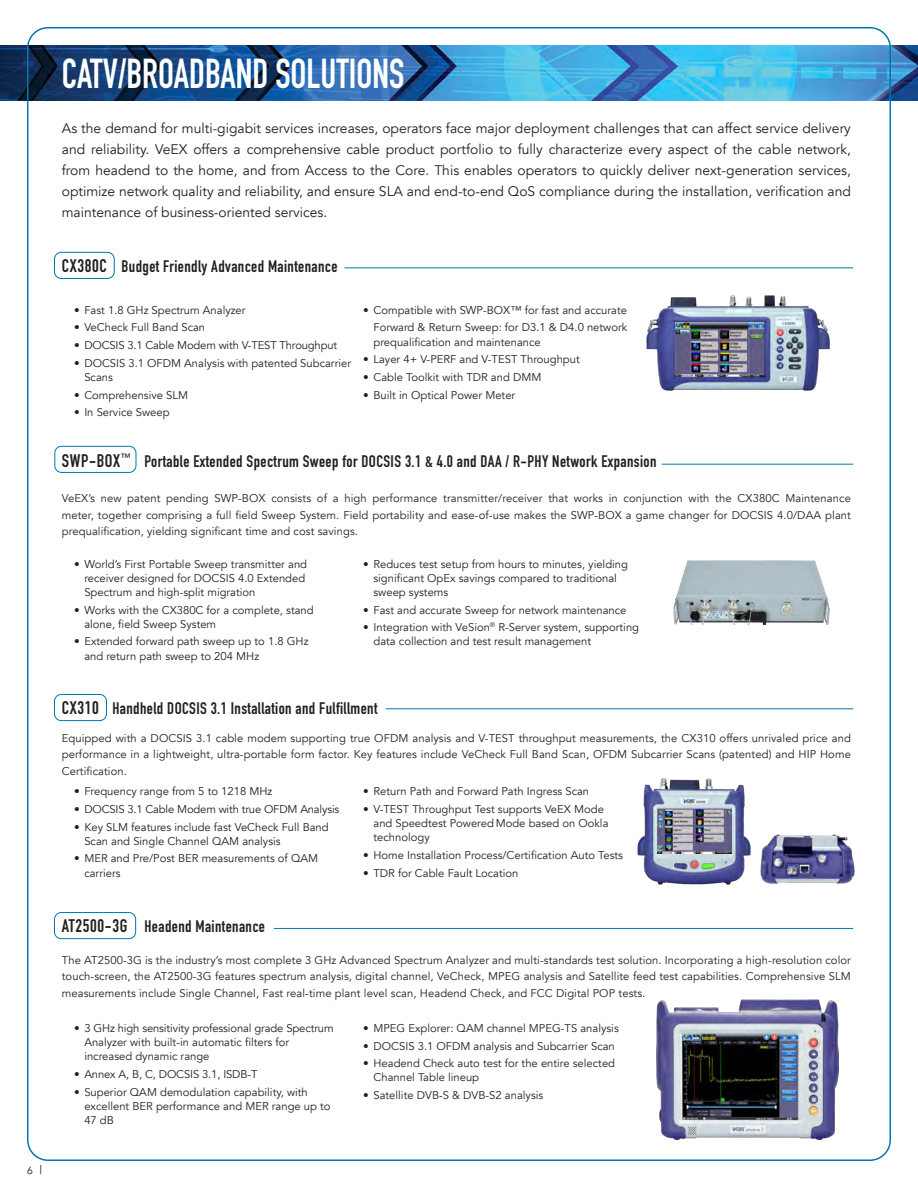
<style>
.page{position:relative;width:918px;height:1188px;background:#fff}
.page>*{position:absolute;margin:0;border:0;box-sizing:border-box;transform-origin:0 0}
.t1{font:700 41.25px "DIN Condensed";color:#fff;scale:.91 1}
.DIN_CONDENSED_callou{font:700 18px "DIN Condensed";letter-spacing:.035em;color:#231f20}
.DIN_Condensed_Subhea{font:700 16.5px "DIN Condensed";letter-spacing:.025em;color:#231f20}
.Avenir_Book_-Section{font:13.8px/21px "Avenir";color:#231f20;text-align:justify}
.Bullets_Avenir_7{font:11.25px/14.1px "Avenir";color:#231f20}
.Avenir_7{font:11.25px/16.5px "Avenir";letter-spacing:.005em;color:#231f20;text-align:justify}
.t2{font:10.5px "Avenir";color:#231f20}
.DIN_CONDENSED_callou-2{font:700 10.5px "DIN Condensed";color:#231f20}
.s1{font-size:12px}
</style>
<div class="page">
<img style="left:0;top:46px;width:918px;height:55px">
<div style="left:54px;top:912px;width:82px;height:27px;border:1px solid #0177ae;border-radius:7px"></div>
<hr style="left:274px;top:928px;width:579px;height:1px;background:#0177ae">
<img style="left:657px;top:1000px;width:182px;height:139px">
<img style="left:761px;top:835px;width:94px;height:48px">
<div style="left:54px;top:694px;width:53px;height:27px;border:1px solid #0177ae;border-radius:7px"></div>
<hr style="left:386px;top:708px;width:467px;height:1px;background:#0177ae">
<img style="left:637px;top:778px;width:113px;height:106px">
<img style="left:657px;top:808px;width:74px;height:45px">
<img style="left:674px;top:561px;width:156px;height:64px">
<div style="left:54px;top:446px;width:82px;height:27px;border:1px solid #0177ae;border-radius:7px"></div>
<hr style="left:662px;top:464px;width:191px;height:1px;background:#0177ae">
<div style="left:54px;top:252px;width:61px;height:27px;border:1px solid #0177ae;border-radius:7px"></div>
<hr style="left:345px;top:267px;width:508px;height:1px;background:#0177ae">
<img style="left:646px;top:296px;width:183px;height:94px">
<p class="t2" style="left:27px;top:1164px;width:17px">6 <span class="s1">|</span></p>
<p class="t1" style="left:62px;top:46px;width:378px">CATV/BROADBAND SOLUTIONS</p>
<p class="Avenir_Book_-Section" style="left:62px;top:118px;width:791px">As the demand for multi-gigabit services increases, operators face major deployment challenges that can affect service delivery and reliability. VeEX offers a comprehensive cable product portfolio to fully characterize every aspect of the cable network, from headend to the home, and from Access to the Core. This enables operators to quickly deliver next-generation services, optimize network quality and reliability, and ensure SLA and end-to-end QoS compliance during the installation, verification and maintenance of business-oriented services.</p>
<p class="DIN_CONDENSED_callou" style="left:62px;top:253px;width:46px">CX380C</p>
<p class="DIN_Condensed_Subhea" style="left:122px;top:255px;width:218px">Budget Friendly Advanced Maintenance</p>
<p class="Bullets_Avenir_7" style="left:74px;top:303px;width:173px">• Fast 1.8 GHz Spectrum Analyzer</p>
<p class="Bullets_Avenir_7" style="left:74px;top:321px;width:133px">• VeCheck Full Band Scan</p>
<p class="Bullets_Avenir_7" style="left:74px;top:338px;width:265px">• DOCSIS 3.1 Cable Modem with V-TEST Throughput</p>
<p class="Bullets_Avenir_7" style="left:84px;top:356px;width:268px;text-indent:-10px">• DOCSIS 3.1 OFDM Analysis with patented Subcarrier<br>Scans</p>
<p class="Bullets_Avenir_7" style="left:74px;top:388px;width:116px">• Comprehensive SLM</p>
<p class="Bullets_Avenir_7" style="left:74px;top:405px;width:97px">• In Service Sweep</p>
<p class="Bullets_Avenir_7" style="left:363px;top:303px;width:265px">• Compatible with SWP-BOX™ for fast and accurate</p>
<p class="Bullets_Avenir_7" style="left:374px;top:321px;width:255px">Forward &amp; Return Sweep: for D3.1 &amp; D4.0 network prequalification and maintenance</p>
<p class="Bullets_Avenir_7" style="left:363px;top:353px;width:218px">• Layer 4+ V-PERF and V-TEST Throughput</p>
<p class="Bullets_Avenir_7" style="left:363px;top:370px;width:180px">• Cable Toolkit with TDR and DMM</p>
<p class="Bullets_Avenir_7" style="left:363px;top:388px;width:154px">• Built in Optical Power Meter</p>
<p class="DIN_CONDENSED_callou-2" style="left:121px;top:450px;width:12px">™</p>
<p class="DIN_CONDENSED_callou" style="left:62px;top:448px;width:60px">SWP-BOX</p>
<p class="DIN_Condensed_Subhea" style="left:144px;top:450px;width:514px">Portable Extended Spectrum Sweep for DOCSIS 3.1 &amp; 4.0 and DAA / R-PHY Network Expansion</p>
<p class="Avenir_7" style="left:62px;top:490px;width:791px">VeEX’s new patent pending SWP-BOX consists of a high performance transmitter/receiver that works in conjunction with the CX380C Maintenance meter, together comprising a full field Sweep System. Field portability and ease-of-use makes the SWP-BOX a game changer for DOCSIS 4.0/DAA plant prequalification, yielding significant time and cost savings.</p>
<p class="Bullets_Avenir_7" style="left:374px;top:557px;width:256px;text-indent:-10px">• Reduces test setup from hours to minutes, yielding significant OpEx savings compared to traditional sweep systems</p>
<p class="Bullets_Avenir_7" style="left:363px;top:603px;width:265px">• Fast and accurate Sweep for network maintenance</p>
<p class="Bullets_Avenir_7" style="left:374px;top:620px;width:267px;text-indent:-10px">• Integration with VeSion<sup>®</sup> R-Server system, supporting data collection and test result management</p>
<p class="Bullets_Avenir_7" style="left:84px;top:557px;width:224px;text-indent:-10px">• World’s First Portable Sweep transmitter and receiver designed for DOCSIS 4.0 Extended<br>Spectrum and high-split migration</p>
<p class="Bullets_Avenir_7" style="left:84px;top:603px;width:231px;text-indent:-10px">• Works with the CX380C for a complete, stand alone, field Sweep System</p>
<p class="Bullets_Avenir_7" style="left:84px;top:635px;width:226px;text-indent:-10px">• Extended forward path sweep up to 1.8 GHz and return path sweep to 204 MHz</p>
<p class="DIN_CONDENSED_callou" style="left:62px;top:696px;width:38px">CX310</p>
<p class="DIN_Condensed_Subhea" style="left:112px;top:697px;width:266px">Handheld DOCSIS 3.1 Installation and Fulfillment</p>
<p class="Avenir_7" style="left:62px;top:730px;width:791px">Equipped with a DOCSIS 3.1 cable modem supporting true OFDM analysis and V-TEST throughput measurements, the CX310 offers unrivaled price and performance in a lightweight, ultra-portable form factor. Key features include VeCheck Full Band Scan, OFDM Subcarrier Scans (patented) and HIP Home Certification.</p>
<p class="Bullets_Avenir_7" style="left:74px;top:785px;width:200px">• Frequency range from 5 to 1218 MHz</p>
<p class="Bullets_Avenir_7" style="left:74px;top:802px;width:267px">• DOCSIS 3.1 Cable Modem with true OFDM Analysis</p>
<p class="Bullets_Avenir_7" style="left:84px;top:820px;width:246px;text-indent:-10px">• Key SLM features include fast VeCheck Full Band<br>Scan and Single Channel QAM analysis</p>
<p class="Bullets_Avenir_7" style="left:84px;top:852px;width:235px;text-indent:-10px">• MER and Pre/Post BER measurements of QAM carriers</p>
<p class="Bullets_Avenir_7" style="left:363px;top:785px;width:227px">• Return Path and Forward Path Ingress Scan</p>
<p class="Bullets_Avenir_7" style="left:374px;top:802px;width:237px;text-indent:-10px">• V-TEST Throughput Test supports VeEX Mode and Speedtest Powered Mode based on Ookla technology</p>
<p class="Bullets_Avenir_7" style="left:363px;top:848px;width:261px">• Home Installation Process/Certification Auto Tests</p>
<p class="Bullets_Avenir_7" style="left:363px;top:866px;width:157px">• TDR for Cable Fault Location</p>
<p class="DIN_CONDENSED_callou" style="left:62px;top:914px;width:67px">AT2500-3G</p>
<p class="DIN_Condensed_Subhea" style="left:145px;top:915px;width:122px">Headend Maintenance</p>
<p class="Avenir_7" style="left:62px;top:952px;width:791px">The AT2500-3G is the industry’s most complete 3 GHz Advanced Spectrum Analyzer and multi-standards test solution. Incorporating a high-resolution color touch-screen, the AT2500-3G features spectrum analysis, digital channel, VeCheck, MPEG analysis and Satellite feed test capabilities. Comprehensive SLM measurements include Single Channel, Fast real-time plant level scan, Headend Check, and FCC Digital POP tests.</p>
<p class="Bullets_Avenir_7" style="left:84px;top:1021px;width:251px;text-indent:-10px">• 3 GHz high sensitivity professional grade Spectrum<br>Analyzer with built-in automatic filters for increased dynamic range</p>
<p class="Bullets_Avenir_7" style="left:74px;top:1067px;width:185px">• Annex A, B, C, DOCSIS 3.1, ISDB-T</p>
<p class="Bullets_Avenir_7" style="left:84px;top:1085px;width:248px;text-indent:-10px">• Superior QAM demodulation capability, with excellent BER performance and MER range up to<br>47 dB</p>
<p class="Bullets_Avenir_7" style="left:363px;top:1021px;width:257px">• MPEG Explorer: QAM channel MPEG-TS analysis</p>
<p class="Bullets_Avenir_7" style="left:363px;top:1039px;width:253px">• DOCSIS 3.1 OFDM analysis and Subcarrier Scan</p>
<p class="Bullets_Avenir_7" style="left:374px;top:1057px;width:243px;text-indent:-10px">• Headend Check auto test for the entire selected<br>Channel Table lineup</p>
<p class="Bullets_Avenir_7" style="left:363px;top:1088px;width:182px">• Satellite DVB-S &amp; DVB-S2 analysis</p>
</div>
